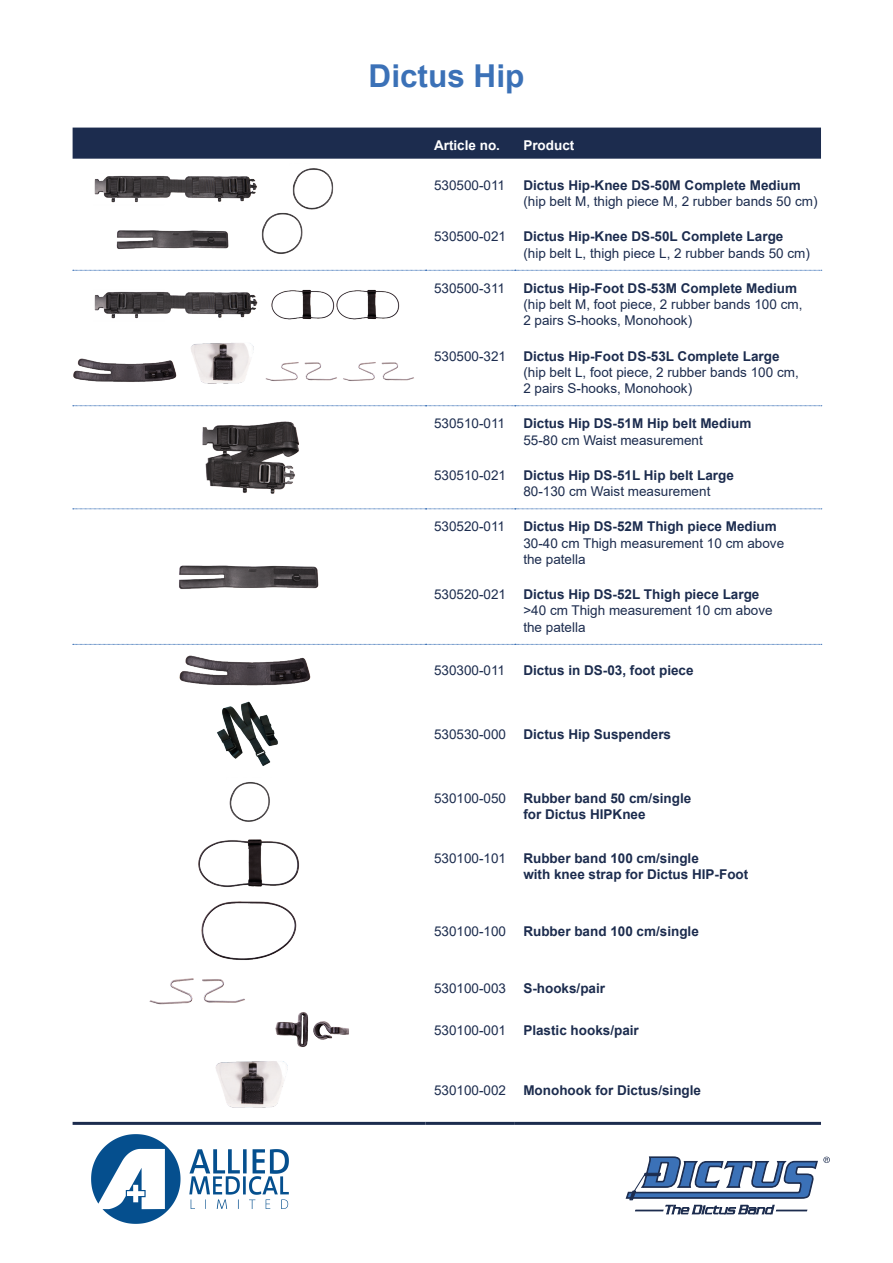
<style>
.page{position:relative;width:893px;height:1263px;background:#fff}
.page>*{position:absolute;margin:0;border:0;box-sizing:border-box;transform-origin:0 0}
.t1{font:700 31.5px "Arial";color:#3b71b7}
.t2{font:13.5px/16.2px "Arial";color:#1c2c4e}
.t3{font:700 13.5px/16.2px "Arial";color:#1c2c4e}
.t4{font:700 13.5px "Arial";color:#fff}
.s1{font-weight:700}
</style>
<div class="page">
<svg style="left:626px;top:1156px;width:204px;height:58px"></svg>
<div style="left:73px;top:128px;width:748px;height:31px;background:#1c2c4e"></div>
<hr style="left:73px;top:1122px;width:353px;height:3px;background:#1c2c4e">
<hr style="left:426px;top:1122px;width:89px;height:3px;background:#1c2c4e">
<hr style="left:515px;top:1122px;width:306px;height:3px;background:#1c2c4e">
<svg style="left:73px;top:270px;width:749px;height:1px"></svg>
<svg style="left:73px;top:405px;width:749px;height:1px"></svg>
<svg style="left:73px;top:509px;width:749px;height:1px"></svg>
<svg style="left:73px;top:644px;width:749px;height:1px"></svg>
<img style="left:94px;top:175px;width:163px;height:28px">
<img style="left:292px;top:168px;width:42px;height:42px">
<img style="left:116px;top:230px;width:113px;height:19px">
<img style="left:261px;top:212px;width:42px;height:42px">
<img style="left:94px;top:291px;width:164px;height:28px">
<img style="left:271px;top:289px;width:129px;height:31px">
<img style="left:73px;top:358px;width:104px;height:24px">
<img style="left:191px;top:343px;width:63px;height:41px">
<img style="left:265px;top:362px;width:34px;height:19px">
<img style="left:304px;top:362px;width:72px;height:19px">
<img style="left:381px;top:362px;width:33px;height:19px">
<img style="left:202px;top:421px;width:97px;height:73px">
<img style="left:179px;top:565px;width:140px;height:24px">
<img style="left:179px;top:655px;width:132px;height:31px">
<img style="left:217px;top:701px;width:61px;height:65px">
<img style="left:229px;top:782px;width:41px;height:40px">
<img style="left:198px;top:839px;width:102px;height:48px">
<img style="left:201px;top:901px;width:96px;height:59px">
<img style="left:149px;top:978px;width:45px;height:27px">
<img style="left:202px;top:979px;width:43px;height:24px">
<img style="left:275px;top:1012px;width:74px;height:35px">
<img style="left:215px;top:1061px;width:73px;height:47px">
<img style="left:91px;top:1134px;width:198px;height:90px">
<p class="t1" style="left:369px;top:53px;width:157px">Dictus Hip</p>
<p class="t4" style="left:434px;top:136px;width:68px">Article no.</p>
<p class="t4" style="left:523px;top:136px;width:53px">Product</p>
<p class="t2" style="left:434px;top:177px;width:73px">530500-011</p>
<p class="t3" style="left:523px;top:177px;width:279px">Dictus Hip-Knee DS-50M Complete Medium</p>
<p class="t2" style="left:523px;top:193px;width:296px">(hip belt M, thigh piece M, 2 rubber bands 50 cm)</p>
<p class="t2" style="left:434px;top:228px;width:74px">530500-021</p>
<p class="t3" style="left:523px;top:229px;width:262px">Dictus Hip-Knee DS-50L Complete Large</p>
<p class="t2" style="left:523px;top:245px;width:288px">(hip belt L, thigh piece L, 2 rubber bands 50 cm)</p>
<p class="t2" style="left:434px;top:280px;width:73px">530500-311</p>
<p class="t3" style="left:523px;top:280px;width:275px">Dictus Hip-Foot DS-53M Complete Medium</p>
<p class="t2" style="left:523px;top:296px;width:281px">(hip belt M, foot piece, 2 rubber bands 100 cm,<br>2 pairs S-hooks, Monohook)</p>
<p class="t2" style="left:434px;top:348px;width:74px">530500-321</p>
<p class="t3" style="left:523px;top:348px;width:258px">Dictus Hip-Foot DS-53L Complete Large</p>
<p class="t2" style="left:523px;top:364px;width:277px">(hip belt L, foot piece, 2 rubber bands 100 cm,<br>2 pairs S-hooks, Monohook)</p>
<p class="t2" style="left:434px;top:415px;width:73px">530510-011</p>
<p class="t3" style="left:523px;top:416px;width:230px">Dictus Hip DS-51M Hip belt Medium</p>
<p class="t2" style="left:523px;top:432px;width:181px">55-80 cm Waist measurement</p>
<p class="t2" style="left:434px;top:467px;width:74px">530510-021</p>
<p class="t3" style="left:523px;top:467px;width:212px">Dictus Hip DS-51L Hip belt Large</p>
<p class="t2" style="left:523px;top:483px;width:189px">80-130 cm Waist measurement</p>
<p class="t2" style="left:434px;top:518px;width:73px">530520-011</p>
<p class="t2" style="left:523px;top:518px;width:262px"><span class="s1">Dictus Hip DS-52M Thigh piece Medium<br></span>30-40 cm Thigh measurement 10 cm above the patella</p>
<p class="t2" style="left:434px;top:586px;width:74px">530520-021</p>
<p class="t2" style="left:523px;top:586px;width:251px"><span class="s1">Dictus Hip DS-52L Thigh piece Large </span>&gt;40 cm Thigh measurement 10 cm above the patella</p>
<p class="t2" style="left:434px;top:662px;width:73px">530300-011</p>
<p class="t3" style="left:523px;top:662px;width:172px">Dictus in DS-03, foot piece</p>
<p class="t2" style="left:434px;top:726px;width:74px">530530-000</p>
<p class="t3" style="left:523px;top:726px;width:149px">Dictus Hip Suspenders</p>
<p class="t2" style="left:434px;top:790px;width:74px">530100-050</p>
<p class="t3" style="left:523px;top:790px;width:170px">Rubber band 50 cm/single for Dictus HIPKnee</p>
<p class="t2" style="left:434px;top:850px;width:74px">530100-101</p>
<p class="t3" style="left:523px;top:850px;width:227px">Rubber band 100 cm/single<br>with knee strap for Dictus HIP-Foot</p>
<p class="t2" style="left:434px;top:922px;width:74px">530100-100</p>
<p class="t3" style="left:523px;top:923px;width:177px">Rubber band 100 cm/single</p>
<p class="t2" style="left:434px;top:980px;width:74px">530100-003</p>
<p class="t3" style="left:523px;top:980px;width:83px">S-hooks/pair</p>
<p class="t2" style="left:434px;top:1022px;width:74px">530100-001</p>
<p class="t3" style="left:523px;top:1022px;width:117px">Plastic hooks/pair</p>
<p class="t2" style="left:434px;top:1082px;width:74px">530100-002</p>
<p class="t3" style="left:523px;top:1082px;width:179px">Monohook for Dictus/single</p>
</div>
